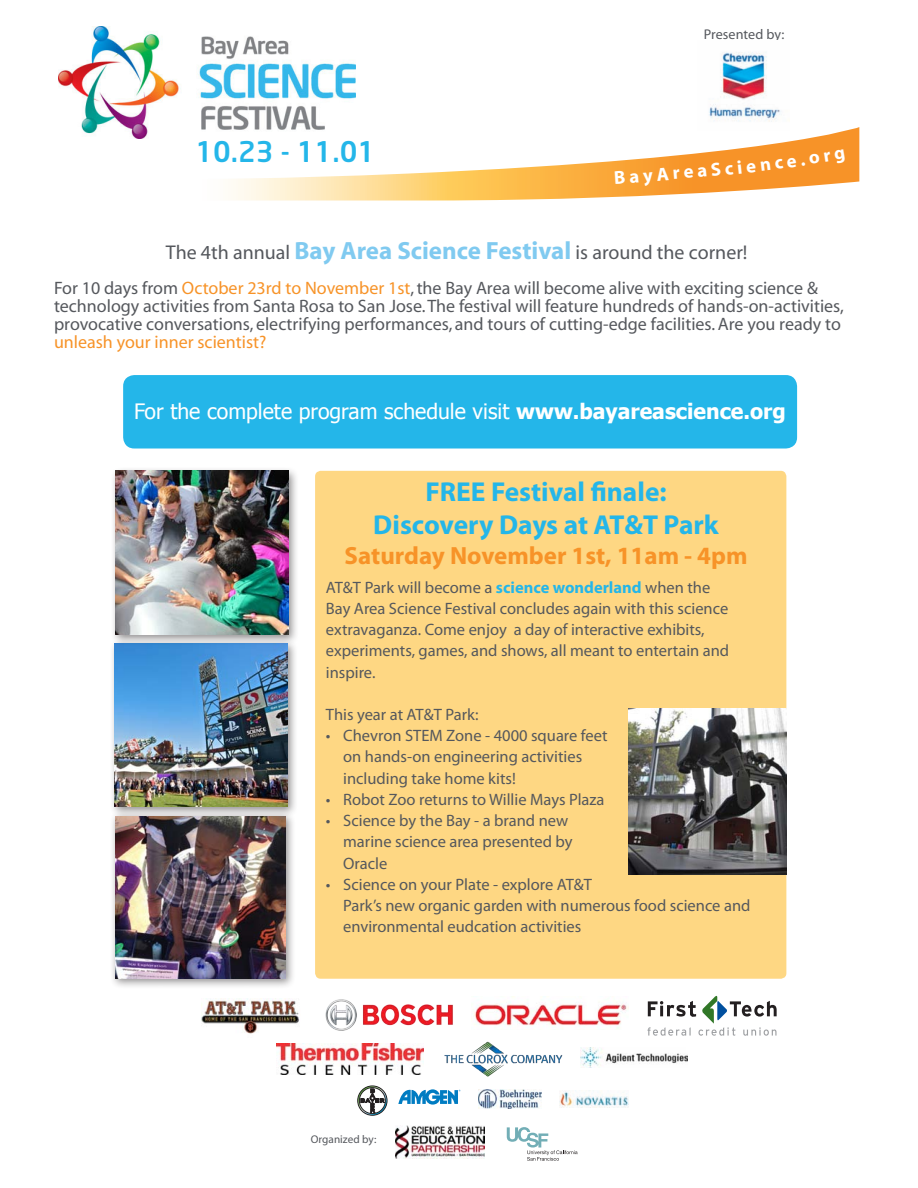
<style>
.page{position:relative;width:918px;height:1188px;background:#fff}
.page>*{position:absolute;margin:0;border:0;box-sizing:border-box;transform-origin:0 0}
.t1{font:500 28.2px "Neo Sans";color:#24b6e9}
.body_copy{font:700 27.45px/33px "Myriad Pro";color:#24b6e9;text-align:center}
.body_copy-2{font:700 24.9px "Myriad Pro";color:#f79328}
.body_copy-3{font:21.15px "Tahoma";color:#fff}
.body_copy-4{font:19.95px "Myriad";color:#55585d}
.t2{font:700 18.75px "Myriad";color:#fff}
.body_copy-5{font:18px/18px "Myriad";color:#55585d}
.body_copy-6{font:16.5px/21.1px "Myriad Pro";color:#55585d}
.t3{font:14.1px "Myriad";color:#55585d}
.t4{font:11.25px "Myriad";letter-spacing:.005em;color:#55585d}
.s1{font-weight:700;font-size:24.9px;color:#80caf0}
.s2{color:#f79328}
.s3{font-weight:700}
.s4{font-weight:700;color:#24b6e9}
</style>
<div class="page">
<div style="left:315px;top:471px;width:471px;height:508px;background:#fed783;border-radius:6px"></div>
<div style="left:123px;top:375px;width:674px;height:74px;background:#24b6e9;border-radius:11px"></div>
<img style="left:396px;top:1126px;width:88px;height:33px">
<img style="left:58px;top:27px;width:297px;height:111px">
<img style="left:709px;top:52px;width:72px;height:70px">
<img style="left:201px;top:999px;width:99px;height:35px">
<svg style="left:507px;top:1127px;width:71px;height:34px"></svg>
<img style="left:581px;top:1047px;width:106px;height:20px">
<svg style="left:202px;top:127px;width:657px;height:74px"></svg>
<div style="left:109px;top:638px;width:189px;height:180px;background:#231f20;opacity:.5"></div>
<img style="left:114px;top:646px;width:173px;height:161px">
<div style="left:109px;top:810px;width:187px;height:179px;background:#231f20;opacity:.5"></div>
<img style="left:115px;top:816px;width:171px;height:163px">
<svg style="left:647px;top:996px;width:130px;height:40px"></svg>
<img style="left:277px;top:1044px;width:146px;height:31px">
<img style="left:444px;top:1042px;width:119px;height:35px">
<svg style="left:358px;top:1086px;width:29px;height:29px"></svg>
<svg style="left:398px;top:1089px;width:62px;height:16px"></svg>
<img style="left:478px;top:1089px;width:64px;height:20px">
<img style="left:559px;top:1091px;width:69px;height:16px">
<div style="left:110px;top:466px;width:190px;height:180px;background:#231f20;opacity:.5"></div>
<img style="left:115px;top:471px;width:173px;height:163px">
<img style="left:628px;top:709px;width:158px;height:165px">
<img style="left:471px;top:996px;width:157px;height:33px">
<img style="left:325px;top:999px;width:130px;height:45px">
<div style="left:725px;top:149px;width:121px;height:26px;background:#f79328"></div>
<p class="t1" style="left:195px;top:140px;width:181px">10.23 - 11.01</p>
<p class="t3" style="left:704px;top:27px;width:82px">Presented by:</p>
<p class="t2" style="left:613px;top:168px;width:56px;rotate:-4deg">BayA</p>
<p class="t2" style="left:672px;top:164px;width:50px;rotate:-5deg">reaS</p>
<p class="body_copy-4" style="left:166px;top:242px;width:583px">The 4th annual <span class="s1">Bay Area Science Festival</span> is around the corner!</p>
<p class="body_copy-5" style="left:54px;top:280px;width:791px">For 10 days from <span class="s2">October 23rd to November 1st</span>, the Bay Area will become alive with exciting science &amp; technology activities from Santa Rosa to San Jose. The festival will feature hundreds of hands-on-activities, provocative conversations, electrifying performances, and tours of cutting-edge facilities. Are you ready to <span class="s2">unleash your inner scientist?</span></p>
<p class="body_copy-3" style="left:134px;top:398px;width:653px">For the complete program schedule visit <span class="s3">www.bayareascience.org</span></p>
<p class="body_copy" style="left:373px;top:474px;width:347px">FREE Festival finale:<br>Discovery Days at AT&amp;T Park</p>
<p class="body_copy-2" style="left:345px;top:539px;width:404px">Saturday November 1st, 11am - 4pm</p>
<p class="body_copy-6" style="left:326px;top:576px;width:405px">AT&amp;T Park will become a <span class="s4">science wonderland</span> when the Bay Area Science Festival concludes again with this science extravaganza. Come enjoy a day of interactive exhibits, experiments, games, and shows, all meant to entertain and inspire.</p>
<p class="body_copy-6" style="left:326px;top:704px;width:154px">This year at AT&amp;T Park:</p>
<p class="body_copy-6" style="left:343px;top:725px;width:266px;text-indent:-17px">• Chevron STEM Zone - 4000 square feet on hands-on engineering activities including take home kits!</p>
<p class="body_copy-6" style="left:326px;top:788px;width:280px">• Robot Zoo returns to Willie Mays Plaza</p>
<p class="body_copy-6" style="left:343px;top:810px;width:231px;text-indent:-17px">• Science by the Bay - a brand new marine science area presented by<br>Oracle</p>
<p class="body_copy-6" style="left:343px;top:873px;width:409px;text-indent:-17px">• Science on your Plate - explore AT&amp;T<br>Park’s new organic garden with numerous food science and environmental eudcation activities</p>
<p class="t4" style="left:311px;top:1134px;width:67px">Organized by:</p>
</div>
